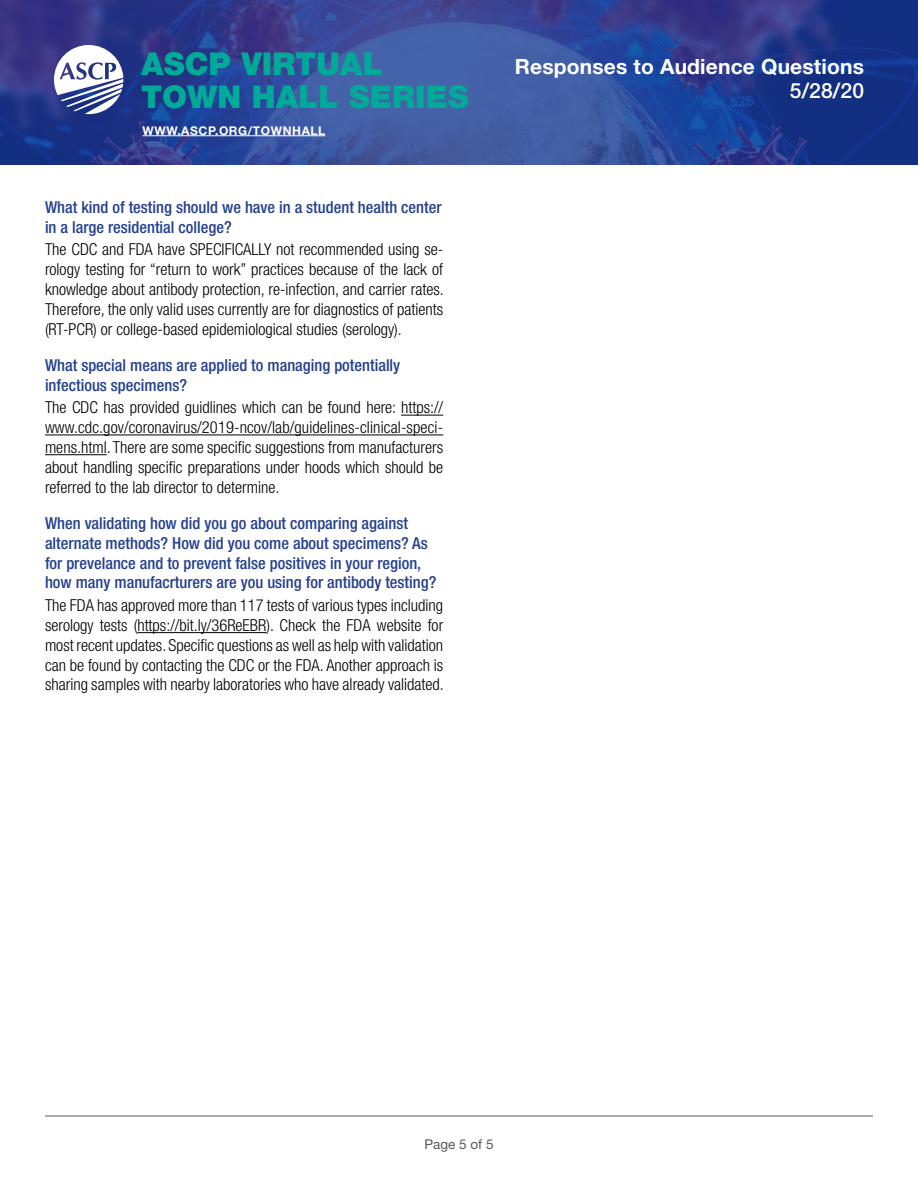
<style>
.page{position:relative;width:918px;height:1188px;background:#fff}
.page>*{position:absolute;margin:0;border:0;box-sizing:border-box;transform-origin:0 0}
.t1{font:900 31.5px/33px "Helvetica Neue LT Std";color:#00a998}
.t2{font:700 21px "Helvetica Neue LT Std";letter-spacing:.01em;color:#fff}
.t3{font:500 21px "Helvetica Neue LT Std";color:#fff}
.t4{font:300 condensed 16.5px/19.8px "Helvetica Neue LT Std";color:#000;text-align:justify}
.t5{font:500 condensed 16.5px/19.8px "Helvetica Neue LT Std";color:#25408f}
.t6{font:13.5px "Helvetica Neue LT Std";color:#58595b}
.t7{font:700 12px "Helvetica Neue LT Std";letter-spacing:.05em;color:#fff}
</style>
<div class="page">
<img style="left:0;top:0;width:918px;height:165px">
<svg style="left:54px;top:45px;width:69px;height:69px"></svg>
<hr style="left:142px;top:135px;width:183px;height:1px;background:#fff">
<hr style="left:45px;top:1116px;width:828px;height:1px;background:#58595b">
<hr style="left:401px;top:415px;width:42px;height:1px;background:#000">
<hr style="left:45px;top:435px;width:398px;height:1px;background:#000">
<hr style="left:45px;top:454px;width:62px;height:1px;background:#000">
<hr style="left:137px;top:632px;width:129px;height:1px;background:#000">
<h1 class="t1" style="left:141px;top:47px;width:329px">ASCP VIRTUAL<br>TOWN HALL SERIES</h1>
<p class="t2" style="left:515px;top:53px;width:351px">Responses to Audience Questions</p>
<p class="t3" style="left:790px;top:78px;width:76px">5/28/20</p>
<p class="t7" style="left:142px;top:123px;width:184px">WWW.ASCP.ORG/TOWNHALL</p>
<p class="t5" style="left:45px;top:197px;width:398px">What kind of testing should we have in a student health center in a large residential college?</p>
<p class="t4" style="left:45px;top:240px;width:400px">The CDC and FDA have SPECIFICALLY not recommended using se&shy;rology testing for “return to work” practices because of the lack of knowledge about antibody protection, re-infection, and carrier rates.<br>Therefore, the only valid uses currently are for diagnostics of patients (RT-PCR) or college-based epidemiological studies (serology).</p>
<p class="t5" style="left:45px;top:355px;width:357px">What special means are applied to managing potentially infectious specimens?</p>
<p class="t4" style="left:45px;top:398px;width:400px">The CDC has provided guidlines which can be found here: https:// www.cdc.gov/coronavirus/2019-ncov/lab/guidelines-clinical-speci&shy;mens.html. There are some specific suggestions from manufacturers about handling specific preparations under hoods which should be referred to the lab director to determine.</p>
<p class="t5" style="left:45px;top:513px;width:393px">When validating how did you go about comparing against alternate methods? How did you come about specimens? As for prevelance and to prevent false positives in your region, how many manufacrturers are you using for antibody testing?</p>
<p class="t4" style="left:45px;top:595px;width:400px">The FDA has approved more than 117 tests of various types including serology tests (https://bit.ly/36ReEBR). Check the FDA website for most recent updates. Specific questions as well as help with validation can be found by contacting the CDC or the FDA. Another approach is sharing samples with nearby laboratories who have already validated.</p>
<p class="t6" style="left:424px;top:1136px;width:71px">Page 5 of 5</p>
</div>
